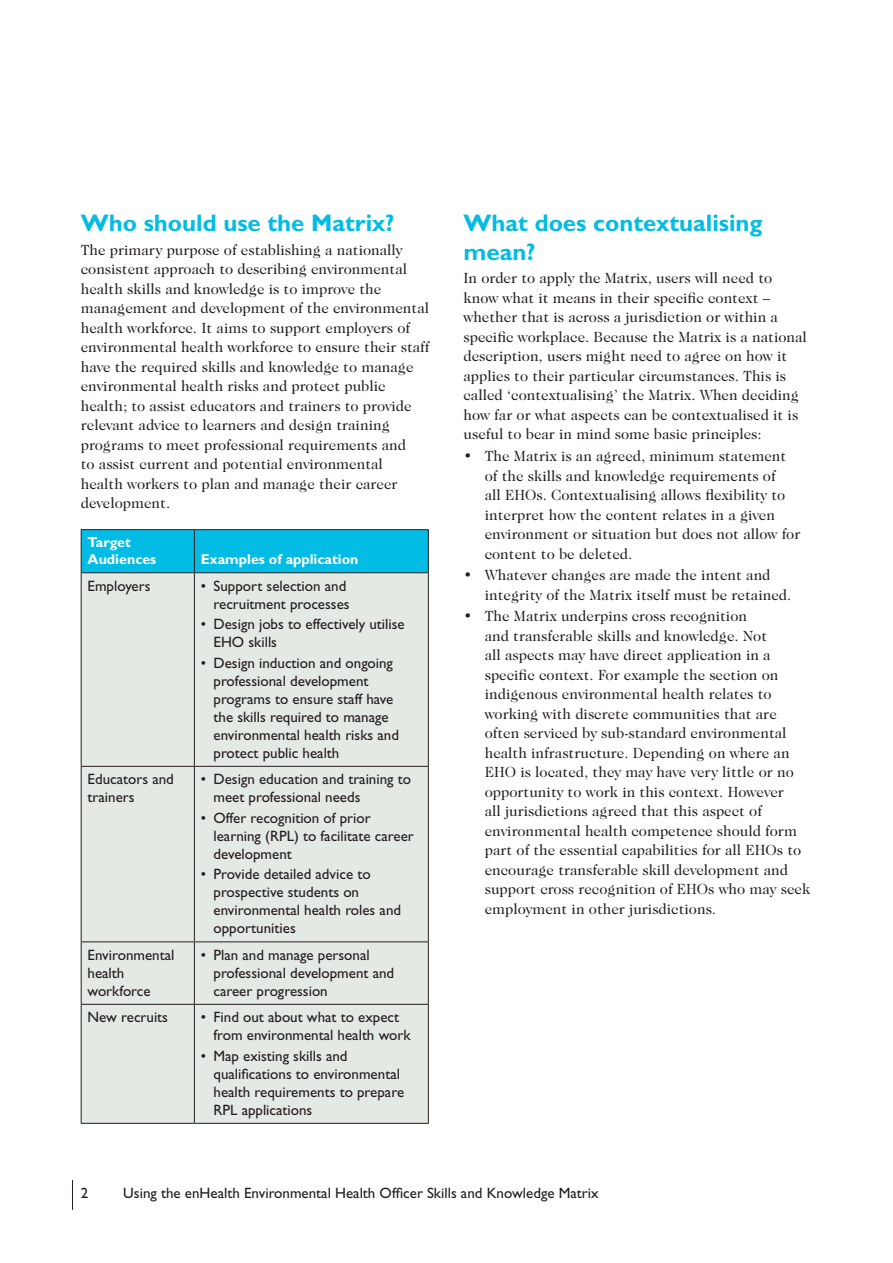
<style>
.page{position:relative;width:893px;height:1263px;background:#fff}
.page>*{position:absolute;margin:0;border:0;box-sizing:border-box;transform-origin:0 0}
.Heading_B{font:700 24px/28.5px "Gill Sans";color:#02bce5}
.Table_bullet_1{font:15px/18px "Gill Sans";color:#231f20}
.Bullet_text_1_final{font:15px/19.5px "Caslon 224 IT Cby BT";color:#231f20}
.Body_text{font:15px/19.5px "Caslon 224 IT Cby BT";color:#231f20}
.Body_text_small_spac{font:15px/19.5px "Caslon 224 IT Cby BT";color:#231f20}
.Bullet_text_1{font:15px/19.5px "Caslon 224 IT Cby BT";color:#231f20}
.Table_text{font:15px/18px "Gill Sans";color:#231f20}
.Table_heading{font:700 14.25px/17.2px "Gill Sans";color:#fff}
</style>
<div class="page">
<hr style="left:72px;top:1180px;width:1px;height:30px;background:#231f20">
<div style="left:82px;top:530px;width:346px;height:42px;background:#02bce5"></div>
<div style="left:82px;top:573px;width:346px;height:550px;background:#e5e9e4"></div>
<hr style="left:194px;top:530px;width:1px;height:42px;background:#231f20">
<hr style="left:194px;top:573px;width:1px;height:193px;background:#231f20">
<hr style="left:81px;top:766px;width:113px;height:1px;background:#231f20">
<hr style="left:194px;top:766px;width:235px;height:1px;background:#231f20">
<hr style="left:194px;top:767px;width:1px;height:174px;background:#231f20">
<hr style="left:81px;top:941px;width:113px;height:1px;background:#231f20">
<hr style="left:194px;top:941px;width:235px;height:1px;background:#231f20">
<hr style="left:194px;top:942px;width:1px;height:62px;background:#231f20">
<hr style="left:81px;top:1004px;width:113px;height:1px;background:#231f20">
<hr style="left:194px;top:1004px;width:235px;height:1px;background:#231f20">
<hr style="left:194px;top:1005px;width:1px;height:118px;background:#231f20">
<hr style="left:81px;top:529px;width:113px;height:1px;background:#231f20">
<hr style="left:81px;top:530px;width:1px;height:42px;background:#231f20">
<hr style="left:194px;top:529px;width:235px;height:1px;background:#231f20">
<hr style="left:428px;top:530px;width:1px;height:42px;background:#231f20">
<hr style="left:81px;top:572px;width:113px;height:1px;background:#231f20">
<hr style="left:81px;top:573px;width:1px;height:193px;background:#231f20">
<hr style="left:194px;top:572px;width:235px;height:1px;background:#231f20">
<hr style="left:428px;top:573px;width:1px;height:193px;background:#231f20">
<hr style="left:81px;top:767px;width:1px;height:174px;background:#231f20">
<hr style="left:428px;top:767px;width:1px;height:174px;background:#231f20">
<hr style="left:81px;top:942px;width:1px;height:62px;background:#231f20">
<hr style="left:428px;top:942px;width:1px;height:62px;background:#231f20">
<hr style="left:81px;top:1005px;width:1px;height:118px;background:#231f20">
<hr style="left:428px;top:1005px;width:1px;height:118px;background:#231f20">
<hr style="left:81px;top:1123px;width:113px;height:1px;background:#231f20">
<hr style="left:194px;top:1123px;width:235px;height:1px;background:#231f20">
<p class="Heading_B" style="left:81px;top:208px;width:315px">Who should use the Matrix?</p>
<p class="Body_text" style="left:81px;top:240px;width:350px">The primary purpose of establishing a nationally consistent approach to describing environmental health skills and knowledge is to improve the management and development of the environmental health workforce. It aims to support employers of environmental health workforce to ensure their staff have the required skills and knowledge to manage environmental health risks and protect public health; to assist educators and trainers to provide relevant advice to learners and design training programs to meet professional requirements and<br>to assist current and potential environmental<br>health workers to plan and manage their career development.</p>
<p class="Table_heading" style="left:88px;top:533px;width:70px">Target<br>Audiences</p>
<p class="Table_heading" style="left:201px;top:551px;width:159px">Examples of application</p>
<p class="Table_text" style="left:88px;top:577px;width:64px">Employers</p>
<p class="Table_bullet_1" style="left:201px;top:577px;width:150px;text-align:right">• Support selection and recruitment processes</p>
<p class="Table_bullet_1" style="left:213px;top:615px;width:193px;text-indent:-13px">• Design jobs to effectively utilise<br>EHO skills</p>
<p class="Table_bullet_1" style="left:213px;top:654px;width:187px;text-indent:-13px">• Design induction and ongoing professional development programs to ensure staff have the skills required to manage environmental health risks and protect public health</p>
<p class="Table_text" style="left:88px;top:770px;width:88px">Educators and trainers</p>
<p class="Table_bullet_1" style="left:213px;top:770px;width:199px;text-indent:-13px">• Design education and training to meet professional needs</p>
<p class="Table_bullet_1" style="left:213px;top:809px;width:202px;text-indent:-13px">• Offer recognition of prior learning (RPL) to facilitate career development</p>
<p class="Table_bullet_1" style="left:213px;top:865px;width:189px;text-indent:-13px">• Provide detailed advice to prospective students on environmental health roles and opportunities</p>
<p class="Table_text" style="left:88px;top:946px;width:88px">Environmental health workforce</p>
<p class="Table_bullet_1" style="left:213px;top:946px;width:182px;text-indent:-13px">• Plan and manage personal professional development and career progression</p>
<p class="Table_text" style="left:88px;top:1008px;width:82px">New recruits</p>
<p class="Table_bullet_1" style="left:213px;top:1008px;width:199px;text-indent:-13px">• Find out about what to expect from environmental health work</p>
<p class="Table_bullet_1" style="left:213px;top:1047px;width:192px;text-indent:-13px">• Map existing skills and qualifications to environmental health requirements to prepare<br>RPL applications</p>
<p class="Heading_B" style="left:463px;top:208px;width:301px">What does contextualising mean?</p>
<p class="Body_text_small_spac" style="left:463px;top:268px;width:345px">In order to apply the Matrix, users will need to know what it means in their specific context – whether that is across a jurisdiction or within a specific workplace. Because the Matrix is a national description, users might need to agree on how it applies to their particular circumstances. This is called ‘contextualising’ the Matrix. When deciding how far or what aspects can be contextualised it is useful to bear in mind some basic principles:</p>
<p class="Bullet_text_1" style="left:485px;top:446px;width:317px;text-indent:-21px">• The Matrix is an agreed, minimum statement of the skills and knowledge requirements of<br>all EHOs. Contextualising allows flexibility to interpret how the content relates in a given environment or situation but does not allow for content to be deleted.</p>
<p class="Bullet_text_1" style="left:485px;top:565px;width:308px;text-indent:-21px">• Whatever changes are made the intent and integrity of the Matrix itself must be retained.</p>
<p class="Bullet_text_1_final" style="left:485px;top:606px;width:327px;text-indent:-21px">• The Matrix underpins cross recognition<br>and transferable skills and knowledge. Not<br>all aspects may have direct application in a specific context. For example the section on indigenous environmental health relates to working with discrete communities that are often serviced by sub-standard environmental health infrastructure. Depending on where an EHO is located, they may have very little or no opportunity to work in this context. However<br>all jurisdictions agreed that this aspect of environmental health competence should form part of the essential capabilities for all EHOs to encourage transferable skill development and support cross recognition of EHOs who may seek employment in other jurisdictions.</p>
<p class="Table_bullet_1" style="left:81px;top:1184px;width:9px">2</p>
<p class="Table_bullet_1" style="left:123px;top:1184px;width:477px">Using the enHealth Environmental Health Officer Skills and Knowledge Matrix</p>
</div>
